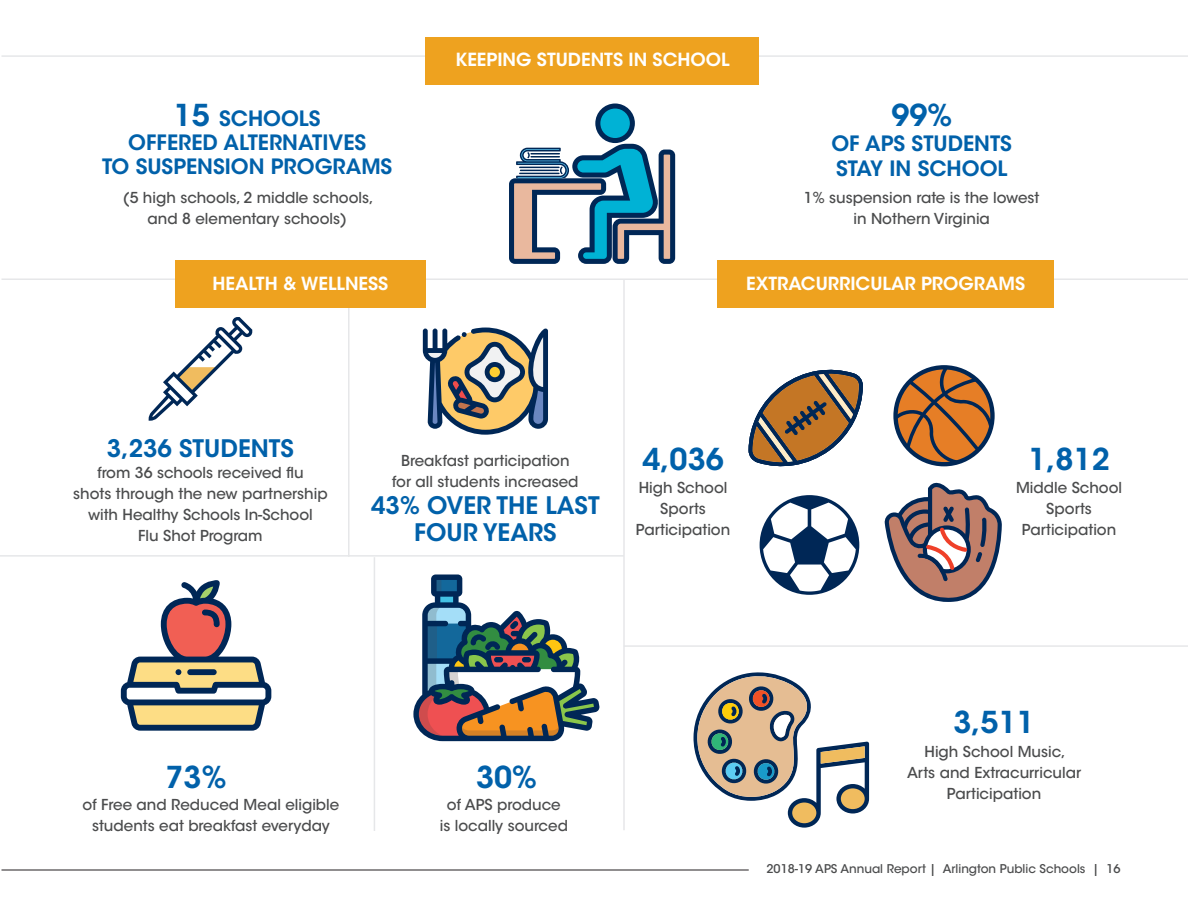
<style>
.page{position:relative;width:1188px;height:918px;background:#fff}
.page>*{position:absolute;margin:0;border:0;box-sizing:border-box;transform-origin:0 0}
.Infographic_Stat{font:600 30px "ITC Avant Garde Std";color:#0161aa}
.Infographic_Stat-2{font:600 24px/27px "ITC Avant Garde Std";color:#0161aa;text-align:center}
.Infographic_Stat_-_s{font:600 21px/24px "ITC Avant Garde Std";color:#0161aa;text-align:center}
.Infographic_Stat-3{font:600 21px/25.2px "ITC Avant Garde Std";color:#0161aa}
.t1{font:600 18px "ITC Avant Garde Std";color:#fff}
.Infographic{font:500 15px/21px "ITC Avant Garde Std";color:#4b4c4d;text-align:center}
.t2{font:500 12px "ITC Avant Garde Std";color:#4b4c4d}
.s1{font-size:30px}
</style>
<div class="page">
<hr style="left:2px;top:55px;width:1186px;height:2px;background:#e6e7e9">
<hr style="left:2px;top:278px;width:1186px;height:2px;background:#e6e7e9">
<hr style="left:624px;top:645px;width:564px;height:2px;background:#e6e7e9">
<hr style="left:0;top:555px;width:624px;height:2px;background:#e6e7e9">
<hr style="left:623px;top:280px;width:2px;height:550px;background:#e6e7e9">
<hr style="left:348px;top:283px;width:2px;height:274px;background:#e6e7e9">
<hr style="left:374px;top:557px;width:1px;height:274px;background:#e6e7e9">
<div style="left:426px;top:37px;width:333px;height:48px;background:#eea21f"></div>
<div style="left:717px;top:260px;width:337px;height:48px;background:#eea21f"></div>
<div style="left:175px;top:260px;width:251px;height:48px;background:#eea21f"></div>
<svg style="left:413px;top:575px;width:187px;height:166px"></svg>
<svg style="left:509px;top:103px;width:166px;height:161px"></svg>
<svg style="left:423px;top:328px;width:125px;height:107px"></svg>
<svg style="left:693px;top:672px;width:176px;height:156px"></svg>
<svg style="left:121px;top:580px;width:150px;height:151px"></svg>
<svg style="left:149px;top:317px;width:103px;height:104px"></svg>
<svg style="left:760px;top:495px;width:99px;height:100px"></svg>
<svg style="left:884px;top:482px;width:118px;height:120px"></svg>
<svg style="left:749px;top:369px;width:114px;height:98px"></svg>
<svg style="left:893px;top:365px;width:102px;height:101px"></svg>
<hr style="left:2px;top:870px;width:747px;height:1px;background:#231f20">
<p class="Infographic_Stat_-_s" style="left:102px;top:106px;width:292px"><span class="s1">15</span> SCHOOLS<br>OFFERED ALTERNATIVES<br>TO SUSPENSION PROGRAMS</p>
<p class="Infographic" style="left:123px;top:187px;width:252px">(5 high schools, 2 middle schools, and 8 elementary schools)</p>
<h2 class="t1" style="left:455px;top:48px;width:276px">KEEPING STUDENTS IN SCHOOL</h2>
<p class="Infographic_Stat" style="left:891px;top:96px;width:62px">99%</p>
<p class="Infographic_Stat-3" style="left:831px;top:131px;width:182px">OF APS STUDENTS<br>STAY IN SCHOOL</p>
<p class="Infographic" style="left:804px;top:187px;width:237px">1% suspension rate is the lowest in Nothern Virginia</p>
<h2 class="t1" style="left:213px;top:272px;width:177px">HEALTH &amp; WELLNESS</h2>
<h2 class="t1" style="left:746px;top:272px;width:281px">EXTRACURRICULAR PROGRAMS</h2>
<p class="Infographic_Stat-2" style="left:107px;top:434px;width:189px">3,236 STUDENTS</p>
<p class="Infographic" style="left:73px;top:462px;width:256px">from 36 schools received flu<br>shots through the new partnership with Healthy Schools In-School<br>Flu Shot Program</p>
<p class="Infographic" style="left:401px;top:450px;width:170px">Breakfast participation</p>
<p class="Infographic" style="left:392px;top:471px;width:188px">for all students increased</p>
<p class="Infographic_Stat-2" style="left:371px;top:491px;width:230px">43% OVER THE LAST<br>FOUR YEARS</p>
<p class="Infographic_Stat" style="left:642px;top:440px;width:83px">4,036</p>
<p class="Infographic" style="left:639px;top:477px;width:90px">High School</p>
<p class="Infographic" style="left:660px;top:498px;width:47px">Sports</p>
<p class="Infographic" style="left:636px;top:519px;width:96px">Participation</p>
<p class="Infographic_Stat" style="left:1028px;top:440px;width:83px">1,812</p>
<p class="Infographic" style="left:1016px;top:477px;width:108px">Middle School</p>
<p class="Infographic" style="left:1046px;top:498px;width:47px">Sports</p>
<p class="Infographic" style="left:1022px;top:519px;width:96px">Participation</p>
<p class="Infographic_Stat" style="left:166px;top:758px;width:62px">73%</p>
<p class="Infographic_Stat" style="left:476px;top:758px;width:62px">30%</p>
<p class="Infographic" style="left:83px;top:794px;width:258px">of Free and Reduced Meal eligible students eat breakfast everyday</p>
<p class="Infographic" style="left:440px;top:794px;width:130px">of APS produce<br>is locally sourced</p>
<p class="Infographic_Stat" style="left:953px;top:703px;width:83px">3,511</p>
<p class="Infographic" style="left:907px;top:741px;width:176px">High School Music,<br>Arts and Extracurricular<br>Participation</p>
<p class="t2" style="left:767px;top:861px;width:355px">2018-19 APS Annual Report | Arlington Public Schools | 16</p>
</div>
